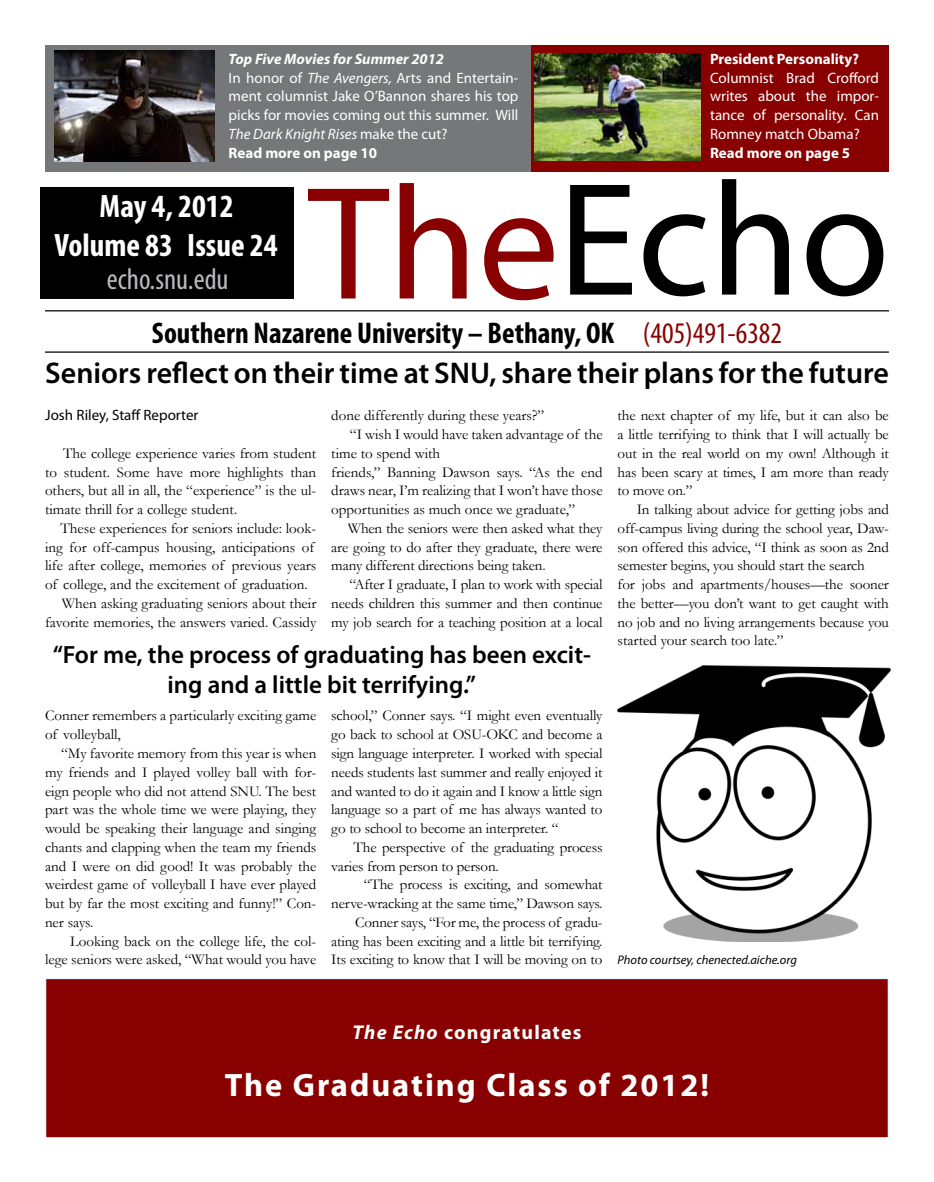
<style>
.page{position:relative;width:934px;height:1182px;background:#fff}
.page>*{position:absolute;margin:0;border:0;box-sizing:border-box;transform-origin:0 0}
.t1{font:162.5px "Myriad Pro";color:#000}
.t2{font:700 32.5px "Myriad Pro";letter-spacing:.06em;color:#fff}
.t3{font:700 condensed 32.5px/39.4px "Myriad Pro";color:#fff;text-align:center}
.t4{font:600 30px "Myriad Pro";color:#000}
.t5{font:700 condensed 30px "Myriad Pro";color:#000}
.t6{font:condensed 30px "Myriad Pro";color:#b8babc}
.t7{font:600 25px/30px "Myriad Pro";color:#000;text-align:center}
.t8{font:700 20px "Myriad Pro";letter-spacing:.06em;color:#fff}
.t9{font:15px/18.8px "Garamond";letter-spacing:-.01em;color:#000;text-align:justify}
.t10{font:15px/18.8px "Myriad Pro";color:#fff}
.t11{font:700 15px "Myriad Pro";color:#fff}
.t12{font:15px "Myriad Pro";color:#000}
.t13{font:italic 12.5px "Myriad Pro";color:#000}
.s1{font-weight:700;font-style:italic}
.s2{font-style:italic}
.s3{font-weight:700}
.s4{color:#800}
.s5{font-weight:400;color:#800}
</style>
<div class="page">
<div style="left:45px;top:45px;width:486px;height:126px;background:#757779"></div>
<div style="left:531px;top:45px;width:358px;height:126px;background:#800"></div>
<hr style="left:45px;top:310px;width:844px;height:1px;background:#000">
<hr style="left:45px;top:351px;width:844px;height:1px;background:#000">
<img style="left:618px;top:665px;width:273px;height:276px">
<div style="left:40px;top:187px;width:253px;height:111px;background:#000"></div>
<div style="left:46px;top:978px;width:842px;height:159px;background:#800"></div>
<div style="left:45px;top:977px;width:844px;height:161px;border:1px solid #ecf8fe"></div>
<img style="left:54px;top:50px;width:161px;height:111px">
<img style="left:534px;top:53px;width:166px;height:108px">
<p class="t10" style="left:229px;top:49px;width:291px"><span class="s1">Top Five Movies for Summer 2012<br></span>In honor of <span class="s2">The Avengers,</span> Arts and Entertain&shy;ment columnist Jake O’Bannon shares his top picks for movies coming out this summer. Will <span class="s2">The Dark Knight Rises</span> make the cut?<br><span class="s3">Read more on page 10</span></p>
<p class="t11" style="left:710px;top:49px;width:150px">President Personality?</p>
<p class="t10" style="left:710px;top:68px;width:170px;text-align:justify">Columnist Brad Crofford writes about the impor&shy;tance of personality. Can Romney match Obama?</p>
<p class="t11" style="left:710px;top:143px;width:142px">Read more on page 5</p>
<h2 class="t3" style="left:54px;top:185px;width:225px">May 4, 2012<br>Volume 83 Issue 24</h2>
<h3 class="t6" style="left:107px;top:261px;width:123px">echo.snu.edu</h3>
<h1 class="t1" style="left:308px;top:140px;width:583px"><span class="s4">The</span>Echo</h1>
<h3 class="t5" style="left:152px;top:314px;width:631px">Southern Nazarene University – Bethany, OK <span class="s5">(405)491-6382</span></h3>
<h3 class="t4" style="left:45px;top:353px;width:845px">Seniors reflect on their time at SNU, share their plans for the future</h3>
<p class="t12" style="left:45px;top:406px;width:155px">Josh Riley, Staff Reporter</p>
<p class="t9" style="left:45px;top:443px;width:273px;text-indent:18px">The college experience varies from student to student. Some have more highlights than others, but all in all, the “experience” is the ul&shy;timate thrill for a college student.</p>
<p class="t9" style="left:60px;top:518px;width:257px">These experiences for seniors include: look-</p>
<p class="t9" style="left:45px;top:537px;width:271px">ing for off-campus housing, anticipations of</p>
<p class="t9" style="left:45px;top:556px;width:273px">life after college, memories of previous years</p>
<p class="t9" style="left:45px;top:574px;width:264px">of college, and the excitement of graduation.</p>
<p class="t9" style="left:62px;top:593px;width:256px">When asking graduating seniors about their</p>
<p class="t9" style="left:45px;top:612px;width:273px">favorite memories, the answers varied. Cassidy</p>
<p class="t9" style="left:617px;top:406px;width:273px">the next chapter of my life, but it can also be a little terrifying to think that I will actually be out in the real world on my own! Although it has been scary at times, I am more than ready to move on.”</p>
<p class="t9" style="left:617px;top:499px;width:273px;text-align:left;text-indent:19px">In talking about advice for getting jobs and off-campus living during the school year, Daw&shy;son offered this advice, “I think as soon as 2nd semester begins, you should start the search<br>for jobs and apartments/houses—the sooner the better—you don’t want to get caught with no job and no living arrangements because you started your search too late.”</p>
<p class="t9" style="left:331px;top:406px;width:214px">done differently during these years?”</p>
<p class="t9" style="left:350px;top:424px;width:254px">“I wish I would have taken advantage of the</p>
<p class="t9" style="left:331px;top:443px;width:110px">time to spend with</p>
<p class="t9" style="left:331px;top:462px;width:273px">friends,” Banning Dawson says. “As the end</p>
<p class="t9" style="left:331px;top:481px;width:273px">draws near, I’m realizing that I won’t have those</p>
<p class="t9" style="left:331px;top:499px;width:245px">opportunities as much once we graduate,”</p>
<p class="t9" style="left:348px;top:518px;width:256px">When the seniors were then asked what they</p>
<p class="t9" style="left:331px;top:537px;width:273px">are going to do after they graduate, there were</p>
<p class="t9" style="left:331px;top:556px;width:216px">many different directions being taken.</p>
<p class="t9" style="left:349px;top:574px;width:254px">“After I graduate, I plan to work with special</p>
<p class="t9" style="left:331px;top:593px;width:273px">needs children this summer and then continue</p>
<p class="t9" style="left:331px;top:612px;width:273px">my job search for a teaching position at a local</p>
<h3 class="t7" style="left:53px;top:638px;width:540px">“For me, the process of graduating has been excit&shy;ing and a little bit terrifying.”</h3>
<p class="t9" style="left:45px;top:706px;width:273px">Conner remembers a particularly exciting game of volleyball,</p>
<p class="t9" style="left:45px;top:743px;width:273px;text-indent:16px">“My favorite memory from this year is when my friends and I played volley ball with for&shy;eign people who did not attend SNU. The best part was the whole time we were playing, they would be speaking their language and singing chants and clapping when the team my friends and I were on did good! It was probably the weirdest game of volleyball I have ever played but by far the most exciting and funny!” Con&shy;ner says.</p>
<p class="t9" style="left:45px;top:931px;width:273px;text-align:right">Looking back on the college life, the col&shy;lege seniors were asked, “What would you have</p>
<p class="t9" style="left:331px;top:706px;width:273px">school,” Conner says. “I might even eventually go back to school at OSU-OKC and become a sign language interpreter. I worked with special needs students last summer and really enjoyed it and wanted to do it again and I know a little sign language so a part of me has always wanted to go to school to become an interpreter. “</p>
<p class="t9" style="left:331px;top:837px;width:273px;text-indent:22px">The perspective of the graduating process varies from person to person.</p>
<p class="t9" style="left:331px;top:874px;width:273px;text-align:right">“The process is exciting, and somewhat nerve-wracking at the same time,” Dawson says.<br>Conner says, “For me, the process of gradu&shy;ating has been exciting and a little bit terrifying.<br>Its exciting to know that I will be moving on to</p>
<p class="t13" style="left:618px;top:952px;width:181px">Photo courtsey, chenected.aiche.org</p>
<h3 class="t8" style="left:352px;top:1019px;width:231px"><span class="s2">The Echo</span> congratulates</h3>
<h2 class="t2" style="left:225px;top:1063px;width:486px">The Graduating Class of 2012!</h2>
</div>
